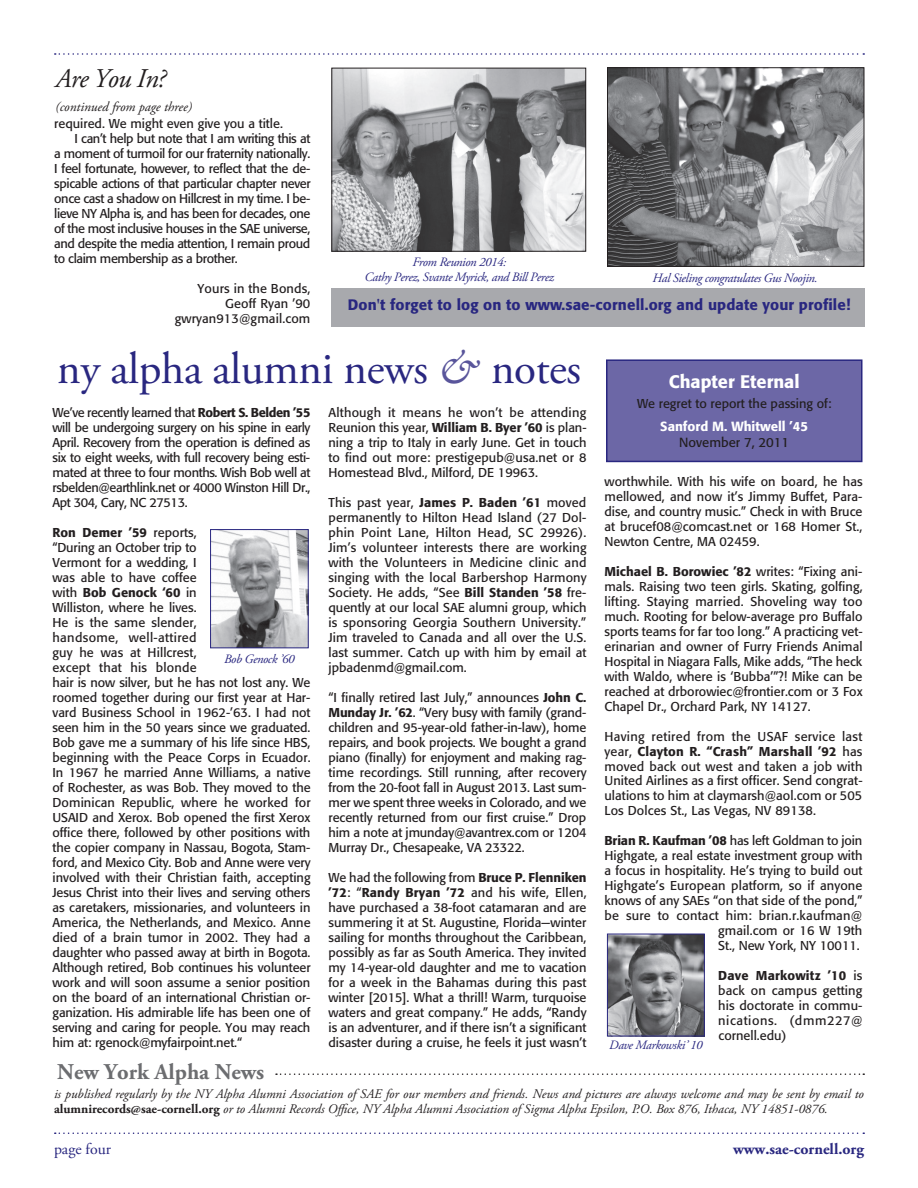
<style>
.page{position:relative;width:918px;height:1188px;background:#fff}
.page>*{position:absolute;margin:0;border:0;box-sizing:border-box;transform-origin:0 0}
.t1{font:45px "Adobe Garamond Pro";letter-spacing:-.01em;color:#292780}
.t2{font:italic 27px "Adobe Garamond Pro";letter-spacing:-.03em;color:#231f20}
.t3{font:700 22.5px "Adobe Garamond Pro";color:#6c6d70}
.t4{font:500 18px "Formata";color:#fff}
.t5{font:700 15.75px "Adobe Garamond Pro";color:#292780}
.t6{font:15.75px "Adobe Garamond Pro";color:#292780}
.t7{font:500 15px "Formata";letter-spacing:.01em;color:#292780}
.t8{font:italic 13.5px "Adobe Garamond Pro";color:#231f20}
.t9{font:italic 13.2px/15px "Adobe Garamond Pro";color:#231f20}
.t10{font:500 13.2px "Formata";color:#fff}
.t11{font:13.2px "Formata";color:#231f20}
.t12{font:12.75px/15px "Formata";letter-spacing:-.005em;color:#231f20;text-align:justify}
.t13{font:12.75px "Formata";letter-spacing:-.03em;color:#231f20}
.t14{font:italic 12.75px/15px "Adobe Garamond Pro";letter-spacing:-.03em;color:#292780;text-align:center}
.s1{font-family:"Sabon";font-style:italic;color:#59559b}
.s2{font-weight:500}
.s3{font-weight:700;font-style:normal}
</style>
<div class="page">
<div style="left:331px;top:289px;width:534px;height:38px;background:#a8a9ad"></div>
<svg style="left:55px;top:53px;width:809px;height:2px"></svg>
<svg style="left:55px;top:1132px;width:809px;height:2px"></svg>
<svg style="left:276px;top:1073px;width:588px;height:2px"></svg>
<div style="left:606px;top:359px;width:256px;height:103px;background:#6c67a6;border:2px solid #292780"></div>
<img style="left:212px;top:531px;width:95px;height:115px">
<div style="left:210px;top:529px;width:99px;height:119px;border:1px solid #292780"></div>
<img style="left:609px;top:936px;width:94px;height:98px">
<div style="left:607px;top:934px;width:98px;height:102px;border:1px solid #292780"></div>
<img style="left:333px;top:70px;width:251px;height:180px">
<div style="left:331px;top:68px;width:255px;height:184px;border:1px solid #231f20"></div>
<img style="left:609px;top:69px;width:253px;height:196px">
<div style="left:607px;top:67px;width:257px;height:200px;border:1px solid #231f20"></div>
<h2 class="t2" style="left:55px;top:62px;width:112px">Are You In?</h2>
<p class="t8" style="left:55px;top:99px;width:138px">(continued from page three)</p>
<p class="t12" style="left:54px;top:116px;width:230px">required. We might even give you a title.</p>
<p class="t13" style="left:75px;top:131px;width:237px">I can’t help but note that I am writing this at</p>
<p class="t13" style="left:54px;top:146px;width:258px">a moment of turmoil for our fraternity nationally.</p>
<p class="t13" style="left:54px;top:161px;width:258px">I feel fortunate, however, to reflect that the de-</p>
<p class="t13" style="left:54px;top:176px;width:258px">spicable actions of that particular chapter never</p>
<p class="t13" style="left:54px;top:191px;width:258px">once cast a shadow on Hillcrest in my time. I be-</p>
<p class="t13" style="left:54px;top:206px;width:258px">lieve NY Alpha is, and has been for decades, one</p>
<p class="t13" style="left:54px;top:221px;width:258px">of the most inclusive houses in the SAE universe,</p>
<p class="t13" style="left:54px;top:236px;width:258px">and despite the media attention, I remain proud</p>
<p class="t13" style="left:54px;top:251px;width:185px">to claim membership as a brother.</p>
<p class="t12" style="left:175px;top:281px;width:137px;text-align:right">Yours in the Bonds,<br>Geoff Ryan ’90 gwryan913@gmail.com</p>
<p class="t14" style="left:365px;top:255px;width:191px">From Reunion 2014:<br>Cathy Perez, Svante Myrick, and Bill Perez</p>
<p class="t14" style="left:653px;top:271px;width:167px">Hal Sieling congratulates Gus Noojin.</p>
<p class="t7" style="left:348px;top:296px;width:504px">Don't forget to log on to www.sae-cornell.org and update your profile!</p>
<h1 class="t1" style="left:57px;top:341px;width:525px">ny alpha alumni news <span class="s1">&amp;</span> notes</h1>
<p class="t12" style="left:52px;top:405px;width:260px">We’ve recently learned that <span class="s2">Robert S. Belden ’55 </span>will be undergoing surgery on his spine in early April. Recovery from the operation is defined as six to eight weeks, with full recovery being esti&shy;mated at three to four months. Wish Bob well at rsbelden@earthlink.net or 4000 Winston Hill Dr., Apt 304, Cary, NC 27513.</p>
<p class="t12" style="left:52px;top:525px;width:260px;text-align:left"><span class="s2">Ron Demer ’59</span> reports,<br>“During an October trip to<br>Vermont for a wedding, I<br>was able to have coffee<br>with <span class="s2">Bob Genock ‘60</span> in<br>Williston, where he lives.<br>He is the same slender,<br>handsome, well-attired<br>guy he was at Hillcrest,<br>except that his blonde<br>hair is now silver, but he has not lost any. We roomed together during our first year at Har&shy;vard Business School in 1962-’63. I had not seen him in the 50 years since we graduated.<br>Bob gave me a summary of his life since HBS, beginning with the Peace Corps in Ecuador.<br>In 1967 he married Anne Williams, a native of Rochester, as was Bob. They moved to the Dominican Republic, where he worked for USAID and Xerox. Bob opened the first Xerox office there, followed by other positions with the copier company in Nassau, Bogota, Stam&shy;ford, and Mexico City. Bob and Anne were very involved with their Christian faith, accepting Jesus Christ into their lives and serving others as caretakers, missionaries, and volunteers in America, the Netherlands, and Mexico. Anne died of a brain tumor in 2002. They had a daughter who passed away at birth in Bogota.<br>Although retired, Bob continues his volunteer work and will soon assume a senior position on the board of an international Christian or&shy;ganization. His admirable life has been one of serving and caring for people. You may reach him at: rgenock@myfairpoint.net.“</p>
<p class="t14" style="left:224px;top:651px;width:72px">Bob Genock ’60</p>
<p class="t12" style="left:328px;top:405px;width:260px">Although it means he won’t be attending Reunion this year, <span class="s2">William B. Byer ’60</span> is plan&shy;ning a trip to Italy in early June. Get in touch to find out more: prestigepub@usa.net or 8<br>Homestead Blvd., Milford, DE 19963.</p>
<p class="t12" style="left:328px;top:495px;width:260px">This past year, <span class="s2">James P. Baden ’61</span> moved permanently to Hilton Head Island (27 Dol&shy;phin Point Lane, Hilton Head, SC 29926).<br>Jim’s volunteer interests there are working with the Volunteers in Medicine clinic and singing with the local Barbershop Harmony Society. He adds, “See <span class="s2">Bill Standen ’58</span> fre&shy;quently at our local SAE alumni group, which is sponsoring Georgia Southern University.” Jim traveled to Canada and all over the U.S. last summer. Catch up with him by email at jpbadenmd@gmail.com.</p>
<p class="t12" style="left:328px;top:690px;width:260px">“I finally retired last July,” announces <span class="s2">John C.<br>Munday Jr. ’62</span>. “Very busy with family (grand&shy;children and 95-year-old father-in-law), home repairs, and book projects. We bought a grand piano (finally) for enjoyment and making rag&shy;time recordings. Still running, after recovery from the 20-foot fall in August 2013. Last sum&shy;mer we spent three weeks in Colorado, and we recently returned from our first cruise.” Drop him a note at jmunday@avantrex.com or 1204<br>Murray Dr., Chesapeake, VA 23322.</p>
<p class="t12" style="left:328px;top:870px;width:260px">We had the following from <span class="s2">Bruce P. Flenniken ’72</span>: “<span class="s2">Randy Bryan ’72</span> and his wife, Ellen, have purchased a 38-foot catamaran and are summering it at St. Augustine, Florida—winter sailing for months throughout the Caribbean, possibly as far as South America. They invited my 14-year-old daughter and me to vacation for a week in the Bahamas during this past winter [2015]. What a thrill! Warm, turquoise waters and great company.” He adds, “Randy is an adventurer, and if there isn’t a significant disaster during a cruise, he feels it just wasn’t</p>
<h3 class="t4" style="left:669px;top:371px;width:132px">Chapter Eternal</h3>
<p class="t12" style="left:637px;top:396px;width:196px">We regret to report the passing of:</p>
<p class="t10" style="left:660px;top:419px;width:149px">Sanford M. Whitwell ’45</p>
<p class="t11" style="left:679px;top:435px;width:111px">November 7, 2011</p>
<p class="t12" style="left:604px;top:474px;width:260px">worthwhile. With his wife on board, he has mellowed, and now it’s Jimmy Buffet, Para&shy;dise, and country music.” Check in with Bruce at brucef08@comcast.net or 168 Homer St., Newton Centre, MA 02459.</p>
<p class="t12" style="left:604px;top:564px;width:260px"><span class="s2">Michael B. Borowiec ’82</span> writes: “Fixing ani&shy;mals. Raising two teen girls. Skating, golfing, lifting. Staying married. Shoveling way too much. Rooting for below-average pro Buffalo sports teams for far too long.” A practicing vet&shy;erinarian and owner of Furry Friends Animal Hospital in Niagara Falls, Mike adds, “The heck with Waldo, where is ‘Bubba’”?! Mike can be reached at drborowiec@frontier.com or 3 Fox Chapel Dr., Orchard Park, NY 14127.</p>
<p class="t12" style="left:604px;top:728px;width:260px">Having retired from the USAF service last year, <span class="s2">Clayton R. “Crash” Marshall ’92</span> has moved back out west and taken a job with United Airlines as a first officer. Send congrat&shy;ulations to him at claymarsh@aol.com or 505<br>Los Dolces St., Las Vegas, NV 89138.</p>
<p class="t12" style="left:604px;top:833px;width:259px;text-align:right"><span class="s2">Brian R. Kaufman ’08</span> has left Goldman to join Highgate, a real estate investment group with a focus in hospitality. He’s trying to build out Highgate’s European platform, so if anyone knows of any SAEs “on that side of the pond,” be sure to contact him: brian.r.kaufman@ gmail.com or 16 W 19th<br>St., New York, NY 10011.</p>
<p class="t12" style="left:718px;top:968px;width:146px"><span class="s2">Dave Markowitz ’10</span> is back on campus getting his doctorate in commu&shy;nications. (dmm227@ cornell.edu)</p>
<p class="t14" style="left:609px;top:1037px;width:95px">Dave Markowski’ 10</p>
<h3 class="t3" style="left:57px;top:1058px;width:209px">New York Alpha News</h3>
<p class="t9" style="left:54px;top:1086px;width:811px">is published regularly by the NY Alpha Alumni Association of SAE for our members and friends. News and pictures are always welcome and may be sent by email to <span class="s3">alumnirecords@sae-cornell.org</span> or to Alumni Records Office, NY Alpha Alumni Association of Sigma Alpha Epsilon, P.O. Box 876, Ithaca, NY 14851-0876.</p>
<p class="t6" style="left:54px;top:1139px;width:59px">page four</p>
<p class="t5" style="left:733px;top:1139px;width:132px">www.sae-cornell.org</p>
</div>
